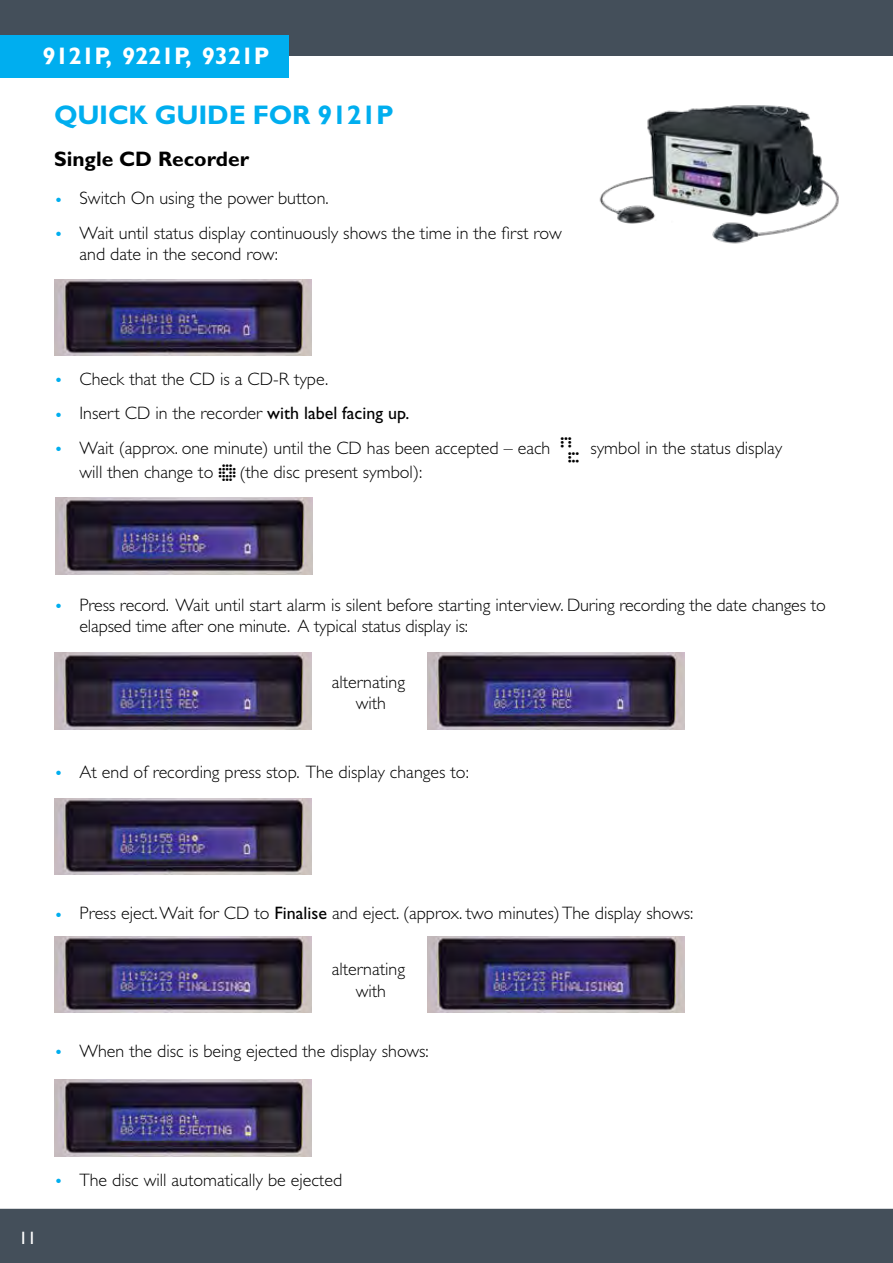
<style>
.page{position:relative;width:893px;height:1263px;background:#fff}
.page>*{position:absolute;margin:0;border:0;box-sizing:border-box;transform-origin:0 0}
.t1{font:48px "Neal Dot Matrix";color:#000}
.t2{font:45px "Neal Dot Matrix";color:#000}
.t3{font:700 27px "Gill Sans";letter-spacing:-.01em;color:#00aeef}
.t4{font:700 24px "Gill Sans";letter-spacing:-.01em;color:#fff}
.t5{font:700 21px "Gill Sans";color:#000}
.t6{font:300 18px/21.6px "Gill Sans";color:#000}
.t7{font:18px "Gill Sans";color:#fff}
.s1{color:#00aeef}
.s2{font-weight:400}
</style>
<div class="page">
<div style="left:0;top:0;width:893px;height:55px;background:#444f5a"></div>
<div style="left:0;top:35px;width:289px;height:43px;background:#00aeef"></div>
<div style="left:0;top:1209px;width:893px;height:54px;background:#444f5a"></div>
<img style="left:599px;top:105px;width:240px;height:139px">
<img style="left:54px;top:279px;width:258px;height:77px">
<img style="left:55px;top:497px;width:258px;height:77px">
<img style="left:54px;top:653px;width:258px;height:76px">
<img style="left:427px;top:653px;width:258px;height:76px">
<img style="left:54px;top:798px;width:258px;height:76px">
<img style="left:54px;top:936px;width:258px;height:77px">
<img style="left:427px;top:936px;width:258px;height:77px">
<img style="left:54px;top:1080px;width:258px;height:76px">
<h3 class="t4" style="left:43px;top:42px;width:229px">9121P, 9221P, 9321P</h3>
<h3 class="t3" style="left:54px;top:98px;width:341px">QUICK GUIDE FOR 9121P</h3>
<p class="t5" style="left:54px;top:146px;width:197px">Single CD Recorder</p>
<p class="t6" style="left:54px;top:188px;width:276px"><span class="s1">•</span> Switch On using the power button.</p>
<p class="t6" style="left:80px;top:222px;width:484px;text-indent:-26px"><span class="s1">•</span> Wait until status display continuously shows the time in the first row and date in the second row:</p>
<p class="t6" style="left:54px;top:368px;width:276px"><span class="s1">•</span> Check that the CD is a CD-R type.</p>
<p class="t6" style="left:54px;top:402px;width:357px"><span class="s1">•</span> Insert CD in the recorder <span class="s2">with label facing up.</span></p>
<p class="t6" style="left:54px;top:437px;width:498px"><span class="s1">•</span> Wait (approx. one minute) until the CD has been accepted – each</p>
<h1 class="t1" style="left:560px;top:418px;width:24px">Ċ</h1>
<p class="t6" style="left:590px;top:437px;width:193px">symbol in the status display</p>
<p class="t6" style="left:80px;top:461px;width:135px">will then change to</p>
<h2 class="t2" style="left:218px;top:443px;width:23px">Ĉ</h2>
<p class="t6" style="left:240px;top:461px;width:184px">(the disc present symbol):</p>
<p class="t6" style="left:80px;top:594px;width:748px;text-indent:-26px"><span class="s1">•</span> Press record. Wait until start alarm is silent before starting interview. During recording the date changes to elapsed time after one minute. A typical status display is:</p>
<p class="t6" style="left:332px;top:671px;width:75px;text-align:center">alternating with</p>
<p class="t6" style="left:54px;top:761px;width:416px"><span class="s1">•</span> At end of recording press stop. The display changes to:</p>
<p class="t6" style="left:54px;top:902px;width:641px"><span class="s1">•</span> Press eject. Wait for CD to <span class="s2">Finalise</span> and eject. (approx. two minutes) The display shows:</p>
<p class="t6" style="left:332px;top:959px;width:75px;text-align:center">alternating with</p>
<p class="t6" style="left:54px;top:1040px;width:376px"><span class="s1">•</span> When the disc is being ejected the display shows:</p>
<p class="t7" style="left:19px;top:1227px;width:19px">11</p>
<p class="t6" style="left:54px;top:1169px;width:290px"><span class="s1">•</span> The disc will automatically be ejected</p>
</div>
